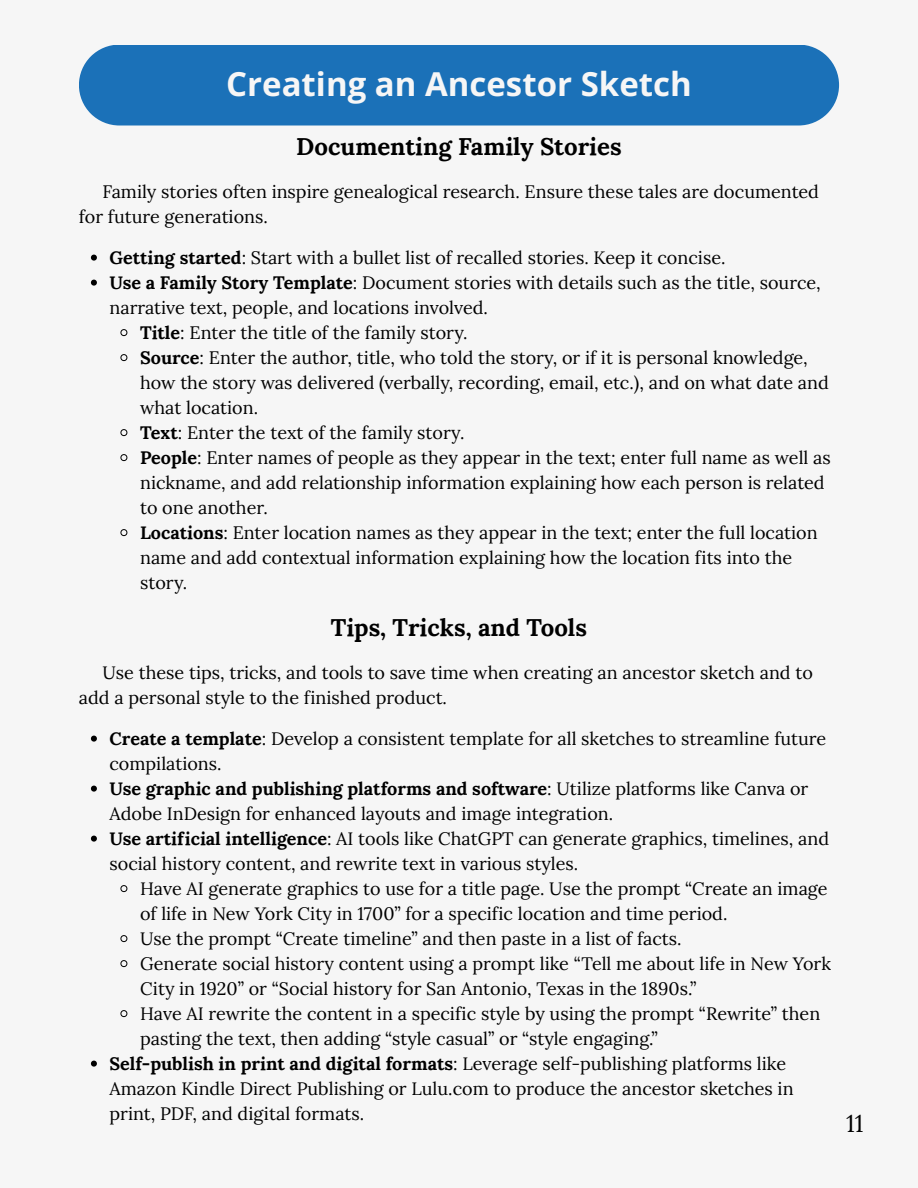
<style>
.page{position:relative;width:918px;height:1188px;background:#f6f6f6}
.page>*{position:absolute;margin:0;border:0;box-sizing:border-box;transform-origin:0 0}
.t1{font:700 33px "Open Sans";color:#f6f6f6}
.t2{font:700 24px "Lora";color:#000}
.t3{font:24px "Lora";color:#000}
.t4{font:18px/25px "Lora";color:#000}
.s1{font-weight:700}
</style>
<div class="page">
<div style="left:79px;top:45px;width:760px;height:81px;background:#1b71b8"></div>
<svg style="left:91px;top:255px;width:6px;height:6px"></svg>
<svg style="left:91px;top:280px;width:6px;height:6px"></svg>
<svg style="left:120px;top:329px;width:8px;height:8px"></svg>
<svg style="left:120px;top:354px;width:8px;height:8px"></svg>
<svg style="left:120px;top:429px;width:8px;height:8px"></svg>
<svg style="left:120px;top:454px;width:8px;height:8px"></svg>
<svg style="left:120px;top:529px;width:8px;height:8px"></svg>
<svg style="left:91px;top:736px;width:6px;height:6px"></svg>
<svg style="left:91px;top:786px;width:6px;height:6px"></svg>
<svg style="left:91px;top:836px;width:6px;height:6px"></svg>
<svg style="left:120px;top:885px;width:8px;height:8px"></svg>
<svg style="left:120px;top:935px;width:8px;height:8px"></svg>
<svg style="left:120px;top:960px;width:8px;height:8px"></svg>
<svg style="left:120px;top:1010px;width:8px;height:8px"></svg>
<svg style="left:91px;top:1061px;width:6px;height:6px"></svg>
<h1 class="t1" style="left:226px;top:61px;width:467px">Creating an Ancestor Sketch</h1>
<h2 class="t2" style="left:296px;top:130px;width:327px">Documenting Family Stories</h2>
<p class="t4" style="left:79px;top:178px;width:742px;text-indent:24px">Family stories often inspire genealogical research. Ensure these tales are documented for future generations.</p>
<p class="t4" style="left:110px;top:244px;width:617px"><span class="s1">Getting started</span>: Start with a bullet list of recalled stories. Keep it concise.</p>
<p class="t4" style="left:110px;top:269px;width:713px"><span class="s1">Use a Family Story Template</span>: Document stories with details such as the title, source,</p>
<p class="t4" style="left:110px;top:294px;width:380px">narrative text, people, and locations involved.</p>
<p class="t4" style="left:140px;top:319px;width:329px"><span class="s1">Title</span>: Enter the title of the family story.</p>
<p class="t4" style="left:140px;top:344px;width:669px"><span class="s1">Source</span>: Enter the author, title, who told the story, or if it is personal knowledge,</p>
<p class="t4" style="left:140px;top:369px;width:690px">how the story was delivered (verbally, recording, email, etc.), and on what date and</p>
<p class="t4" style="left:140px;top:394px;width:119px">what location.</p>
<p class="t4" style="left:140px;top:419px;width:326px"><span class="s1">Text</span>: Enter the text of the family story.</p>
<p class="t4" style="left:140px;top:444px;width:692px"><span class="s1">People</span>: Enter names of people as they appear in the text; enter full name as well as</p>
<p class="t4" style="left:140px;top:469px;width:686px">nickname, and add relationship information explaining how each person is related</p>
<p class="t4" style="left:140px;top:494px;width:129px">to one another.</p>
<p class="t4" style="left:140px;top:519px;width:679px"><span class="s1">Locations</span>: Enter location names as they appear in the text; enter the full location</p>
<p class="t4" style="left:140px;top:544px;width:654px">name and add contextual information explaining how the location fits into the</p>
<p class="t4" style="left:140px;top:569px;width:49px">story.</p>
<h2 class="t2" style="left:331px;top:611px;width:258px">Tips, Tricks, and Tools</h2>
<p class="t4" style="left:79px;top:659px;width:736px;text-indent:24px">Use these tips, tricks, and tools to save time when creating an ancestor sketch and to add a personal style to the finished product.</p>
<p class="t4" style="left:110px;top:725px;width:721px"><span class="s1">Create a template</span>: Develop a consistent template for all sketches to streamline future compilations.<br><span class="s1">Use graphic and publishing platforms and software</span>: Utilize platforms like Canva or Adobe InDesign for enhanced layouts and image integration.<br><span class="s1">Use artificial intelligence</span>: AI tools like ChatGPT can generate graphics, timelines, and social history content, and rewrite text in various styles.</p>
<p class="t4" style="left:140px;top:875px;width:689px">Have AI generate graphics to use for a title page. Use the prompt “Create an image</p>
<p class="t4" style="left:140px;top:900px;width:589px">of life in New York City in 1700” for a specific location and time period.</p>
<p class="t4" style="left:140px;top:925px;width:543px">Use the prompt “Create timeline” and then paste in a list of facts.</p>
<p class="t4" style="left:140px;top:950px;width:692px">Generate social history content using a prompt like “Tell me about life in New York</p>
<p class="t4" style="left:140px;top:975px;width:558px">City in 1920” or “Social history for San Antonio, Texas in the 1890s.”</p>
<p class="t4" style="left:140px;top:1000px;width:682px">Have AI rewrite the content in a specific style by using the prompt “Rewrite” then</p>
<p class="t4" style="left:140px;top:1025px;width:519px">pasting the text, then adding “style casual” or “style engaging.”</p>
<p class="t4" style="left:110px;top:1050px;width:678px"><span class="s1">Self-publish in print and digital formats</span>: Leverage self-publishing platforms like</p>
<p class="t4" style="left:110px;top:1075px;width:686px">Amazon Kindle Direct Publishing or Lulu.com to produce the ancestor sketches in</p>
<p class="t4" style="left:110px;top:1100px;width:256px">print, PDF, and digital formats.</p>
<h2 class="t3" style="left:846px;top:1108px;width:19px">11</h2>
</div>
